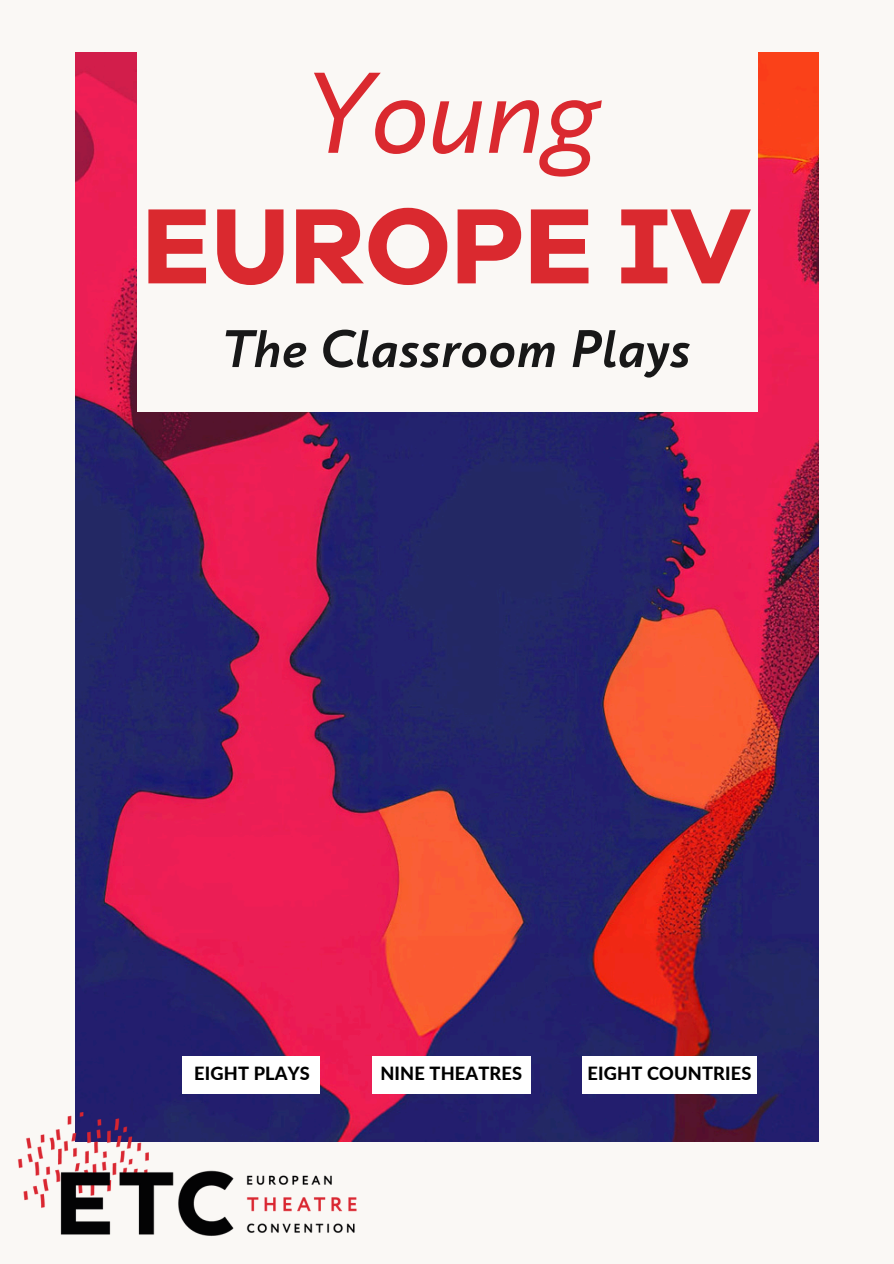
<style>
.page{position:relative;width:894px;height:1264px;background:#fff}
.page>*{position:absolute;margin:0;border:0;box-sizing:border-box;transform-origin:0 0}
.t1{font:italic 114.3px "Circe";color:#da292f}
.t2{font:110.25px "Galano Grotesque Alt Regular 2";color:#da292f}
.t3{font:italic 700 52.65px "Circe";letter-spacing:.01em;color:#181818}
.t4{font:800 18.15px "Lato";letter-spacing:.01em;color:#000}
</style>
<div class="page">
<div style="left:0;top:0;width:893px;height:1263px;background:#faf8f5"></div>
<img style="left:75px;top:53px;width:743px;height:1088px">
<div style="left:137px;top:0;width:620px;height:412px;background:#faf8f5"></div>
<div style="left:182px;top:1055px;width:138px;height:38px;background:#fff"></div>
<div style="left:372px;top:1055px;width:158px;height:38px;background:#fff"></div>
<img style="left:17px;top:1102px;width:342px;height:134px">
<div style="left:582px;top:1055px;width:174px;height:38px;background:#fff"></div>
<p class="t1" style="left:298px;top:36px;width:298px">Young</p>
<p class="t2" style="left:142px;top:200px;width:611px">EUROPE IV</p>
<h3 class="t3" style="left:220px;top:313px;width:470px">The Classroom Plays</h3>
<p class="t4" style="left:194px;top:1062px;width:117px">EIGHT PLAYS</p>
<p class="t4" style="left:380px;top:1062px;width:143px">NINE THEATRES</p>
<p class="t4" style="left:587px;top:1062px;width:165px">EIGHT COUNTRIES</p>
</div>
